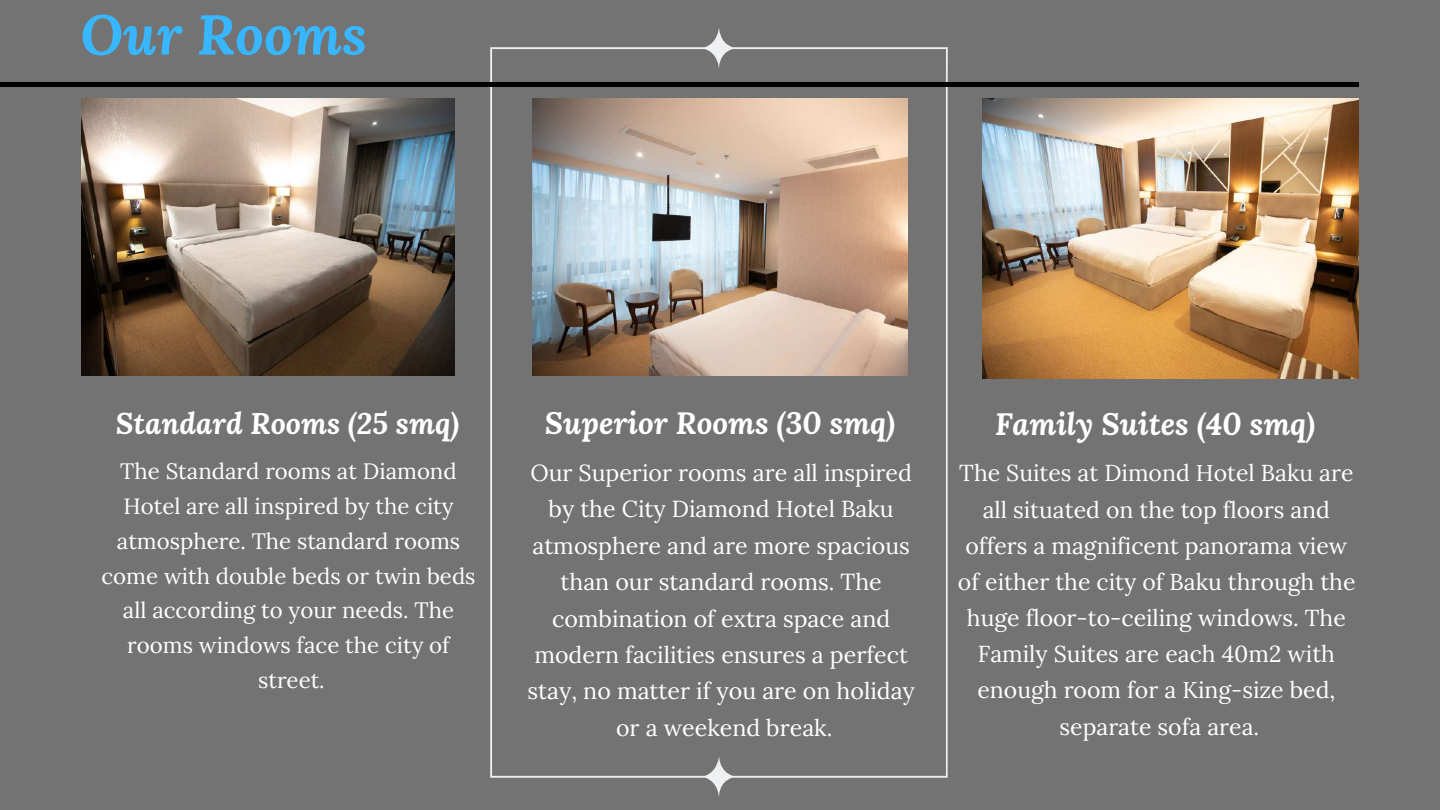
<style>
.page{position:relative;width:1440px;height:810px;background:#737373}
.page>*{position:absolute;margin:0;border:0;box-sizing:border-box;transform-origin:0 0}
.t1{font:italic 700 56px "Lora";color:#38b6ff}
.t2{font:italic 700 30.7px "Lora";color:#fff}
.t3{font:italic 700 30.6px "Lora";color:#fff}
.t4{font:italic 700 29.6px "Lora";color:#fff}
.t5{font:23.2px/36.4px "Lora";color:#fff;text-align:center}
.t6{font:23px/36.1px "Lora";color:#fff;text-align:center}
.t7{font:22.2px/34.9px "Lora";color:#fff;text-align:center}
</style>
<div class="page">
<svg style="left:490px;top:28px;width:458px;height:769px"></svg>
<img style="left:982px;top:99px;width:377px;height:280px">
<img style="left:533px;top:99px;width:374px;height:277px">
<img style="left:81px;top:99px;width:373px;height:277px">
<hr style="left:0;top:82px;width:1359px;height:4px;background:#000">
<h1 class="t1" style="left:80px;top:-3px;width:288px">Our Rooms</h1>
<p class="t4" style="left:116px;top:403px;width:345px">Standard Rooms (25 smq)</p>
<p class="t7" style="left:101px;top:453px;width:376px">The Standard rooms at Diamond<br>Hotel are all inspired by the city atmosphere. The standard rooms come with double beds or twin beds all according to your needs. The rooms windows face the city of street.</p>
<h3 class="t3" style="left:545px;top:403px;width:352px">Superior Rooms (30 smq)</h3>
<p class="t5" style="left:528px;top:454px;width:389px">Our Superior rooms are all inspired by the City Diamond Hotel Baku atmosphere and are more spacious than our standard rooms. The combination of extra space and modern facilities ensures a perfect stay, no matter if you are on holiday or a weekend break.</p>
<h2 class="t2" style="left:995px;top:403px;width:322px">Family Suites (40 smq)</h2>
<p class="t6" style="left:958px;top:455px;width:399px">The Suites at Dimond Hotel Baku are all situated on the top floors and offers a magnificent panorama view of either the city of Baku through the huge floor-to-ceiling windows. The<br>Family Suites are each 40m2 with enough room for a King-size bed, separate sofa area.</p>
</div>
